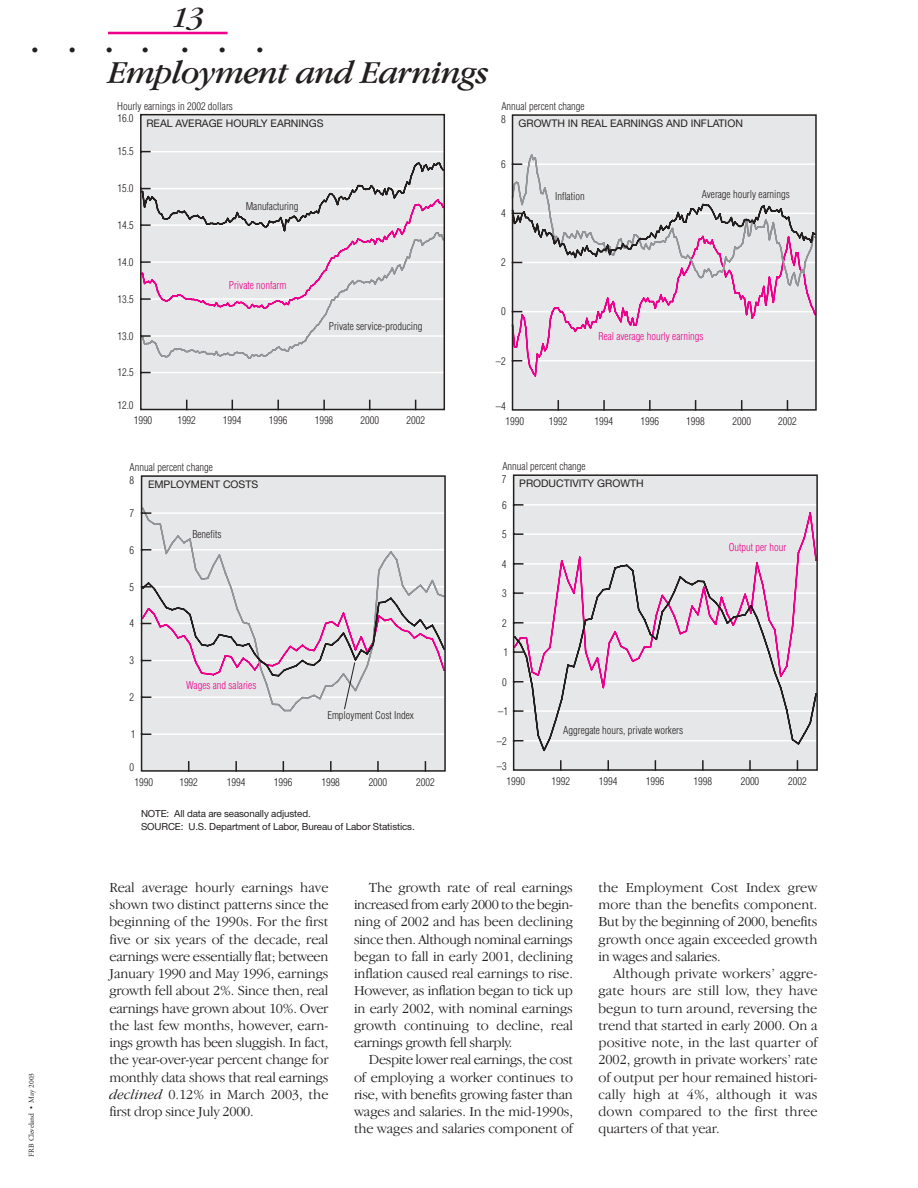
<style>
.page{position:relative;width:918px;height:1188px;background:#fff}
.page>*{position:absolute;margin:0;border:0;box-sizing:border-box;transform-origin:0 0}
.t1{font:italic 33px "Garamond IT Cby BT";letter-spacing:-.02em;color:#231f1f}
.t2{font:italic 30px "Garamond IT Cby BT";color:#231f1f}
.t3{font:18px "Adobe Garamond";color:#231f1f}
.t4{font:300 14.25px/17.2px "Garamond IT Cby BT";letter-spacing:-.01em;color:#231f1f;text-align:justify}
.t5{font:300 condensed 10.5px "Helvetica";color:#231f1f}
.t6{font:10.5px "Helvetica Neue";color:#231f1f}
.t7{font:300 condensed 10.5px "Helvetica";color:#ed008b}
.t8{font:9.75px/12.8px "Helvetica Neue";letter-spacing:-.01em;color:#231f1f}
.t9{font:7.5px "Adobe Garamond";letter-spacing:-.005em;color:#231f1f}
.s1{font-style:italic}
</style>
<div class="page">
<hr style="left:108px;top:32px;width:120px;height:2px;background:#ed008b">
<svg style="left:511px;top:114px;width:306px;height:297px;background:#dedade"></svg>
<svg style="left:140px;top:475px;width:306px;height:297px;background:#e1e2e3"></svg>
<svg style="left:140px;top:581px;width:306px;height:129px;background:#dfdade"></svg>
<svg style="left:512px;top:474px;width:306px;height:297px;background:#e0dadf"></svg>
<svg style="left:140px;top:113px;width:305px;height:298px;background:#dfdddf"></svg>
<h2 class="t2" style="left:172px;top:6px;width:34px">13</h2>
<p class="t3" style="left:32px;top:43px;width:46px">• •</p>
<p class="t3" style="left:106px;top:43px;width:44px">• •</p>
<p class="t3" style="left:181px;top:43px;width:46px">• •</p>
<p class="t3" style="left:256px;top:43px;width:8px">•</p>
<h1 class="t1" style="left:109px;top:60px;width:382px">Employment and Earnings</h1>
<p class="t5" style="left:117px;top:102px;width:117px">Hourly earnings in 2002 dollars</p>
<p class="t5" style="left:117px;top:115px;width:18px">16.0</p>
<p class="t5" style="left:117px;top:148px;width:18px">15.5</p>
<p class="t5" style="left:117px;top:185px;width:18px">15.0</p>
<p class="t5" style="left:117px;top:221px;width:18px">14.5</p>
<p class="t5" style="left:117px;top:258px;width:18px">14.0</p>
<p class="t5" style="left:117px;top:295px;width:18px">13.5</p>
<p class="t5" style="left:117px;top:332px;width:18px">13.0</p>
<p class="t6" style="left:146px;top:119px;width:179px">REAL AVERAGE HOURLY EARNINGS</p>
<p class="t5" style="left:246px;top:202px;width:54px">Manufacturing</p>
<p class="t7" style="left:229px;top:281px;width:59px">Private nonfarm</p>
<p class="t5" style="left:329px;top:322px;width:95px">Private service-producing</p>
<p class="t5" style="left:501px;top:102px;width:85px">Annual percent change</p>
<p class="t6" style="left:519px;top:120px;width:226px">GROWTH IN REAL EARNINGS AND INFLATION</p>
<p class="t5" style="left:501px;top:115px;width:6px">8</p>
<p class="t5" style="left:501px;top:160px;width:6px">6</p>
<p class="t5" style="left:501px;top:209px;width:6px">4</p>
<p class="t5" style="left:501px;top:259px;width:6px">2</p>
<p class="t5" style="left:501px;top:308px;width:6px">0</p>
<p class="t5" style="left:555px;top:192px;width:31px">Inflation</p>
<p class="t5" style="left:702px;top:190px;width:90px">Average hourly earnings</p>
<p class="t7" style="left:598px;top:332px;width:107px">Real average hourly earnings</p>
<p class="t9" style="left:28px;top:1156px;width:85px;rotate:-90deg">FRB Cleveland • May 2003</p>
<p class="t5" style="left:117px;top:369px;width:18px">12.5</p>
<p class="t5" style="left:117px;top:401px;width:18px">12.0</p>
<p class="t5" style="left:134px;top:417px;width:20px">1990</p>
<p class="t5" style="left:177px;top:417px;width:20px">1992</p>
<p class="t5" style="left:223px;top:417px;width:20px">1994</p>
<p class="t5" style="left:269px;top:417px;width:20px">1996</p>
<p class="t5" style="left:315px;top:417px;width:20px">1998</p>
<p class="t5" style="left:360px;top:417px;width:20px">2000</p>
<p class="t5" style="left:406px;top:417px;width:20px">2002</p>
<p class="t5" style="left:130px;top:463px;width:85px">Annual percent change</p>
<p class="t5" style="left:129px;top:476px;width:6px">8</p>
<p class="t5" style="left:129px;top:509px;width:6px">7</p>
<p class="t5" style="left:129px;top:546px;width:6px">6</p>
<p class="t5" style="left:129px;top:583px;width:6px">5</p>
<p class="t5" style="left:129px;top:620px;width:6px">4</p>
<p class="t5" style="left:129px;top:656px;width:6px">3</p>
<p class="t5" style="left:130px;top:693px;width:6px">2</p>
<p class="t5" style="left:131px;top:730px;width:6px">1</p>
<p class="t5" style="left:129px;top:763px;width:6px">0</p>
<p class="t6" style="left:148px;top:481px;width:112px">EMPLOYMENT COSTS</p>
<p class="t5" style="left:192px;top:530px;width:31px">Benefits</p>
<p class="t7" style="left:186px;top:681px;width:72px">Wages and salaries</p>
<p class="t5" style="left:327px;top:711px;width:88px">Employment Cost Index</p>
<p class="t5" style="left:134px;top:778px;width:20px">1990</p>
<p class="t5" style="left:179px;top:778px;width:20px">1992</p>
<p class="t5" style="left:227px;top:778px;width:20px">1994</p>
<p class="t5" style="left:274px;top:778px;width:20px">1996</p>
<p class="t5" style="left:321px;top:778px;width:20px">1998</p>
<p class="t5" style="left:369px;top:778px;width:20px">2000</p>
<p class="t5" style="left:416px;top:778px;width:20px">2002</p>
<p class="t8" style="left:141px;top:808px;width:275px">NOTE: All data are seasonally adjusted.<br>SOURCE: U.S. Department of Labor, Bureau of Labor Statistics.</p>
<p class="t5" style="left:496px;top:357px;width:11px">–2</p>
<p class="t5" style="left:496px;top:402px;width:11px">–4</p>
<p class="t5" style="left:505px;top:417px;width:20px">1990</p>
<p class="t5" style="left:549px;top:417px;width:20px">1992</p>
<p class="t5" style="left:595px;top:417px;width:20px">1994</p>
<p class="t5" style="left:640px;top:417px;width:20px">1996</p>
<p class="t5" style="left:686px;top:417px;width:20px">1998</p>
<p class="t5" style="left:732px;top:417px;width:20px">2000</p>
<p class="t5" style="left:778px;top:417px;width:20px">2002</p>
<p class="t5" style="left:502px;top:462px;width:85px">Annual percent change</p>
<p class="t6" style="left:519px;top:480px;width:126px">PRODUCTIVITY GROWTH</p>
<p class="t5" style="left:502px;top:475px;width:6px">7</p>
<p class="t5" style="left:502px;top:501px;width:6px">6</p>
<p class="t5" style="left:502px;top:530px;width:6px">5</p>
<p class="t5" style="left:502px;top:560px;width:6px">4</p>
<p class="t5" style="left:502px;top:589px;width:6px">3</p>
<p class="t5" style="left:502px;top:619px;width:6px">2</p>
<p class="t5" style="left:503px;top:648px;width:6px">1</p>
<p class="t5" style="left:502px;top:678px;width:6px">0</p>
<p class="t5" style="left:498px;top:707px;width:11px">–1</p>
<p class="t5" style="left:497px;top:737px;width:11px">–2</p>
<p class="t5" style="left:497px;top:762px;width:11px">–3</p>
<p class="t7" style="left:729px;top:543px;width:59px">Output per hour</p>
<p class="t5" style="left:563px;top:726px;width:121px">Aggregate hours, private workers</p>
<p class="t5" style="left:507px;top:777px;width:20px">1990</p>
<p class="t5" style="left:551px;top:777px;width:20px">1992</p>
<p class="t5" style="left:599px;top:777px;width:20px">1994</p>
<p class="t5" style="left:646px;top:777px;width:20px">1996</p>
<p class="t5" style="left:693px;top:777px;width:20px">1998</p>
<p class="t5" style="left:741px;top:777px;width:20px">2000</p>
<p class="t5" style="left:788px;top:777px;width:20px">2002</p>
<p class="t4" style="left:110px;top:880px;width:221px">Real average hourly earnings have shown two distinct patterns since the beginning of the 1990s. For the first five or six years of the decade, real earnings were essentially flat; between January 1990 and May 1996, earnings growth fell about 2%. Since then, real earnings have grown about 10%. Over the last few months, however, earn&shy;ings growth has been sluggish. In fact, the year-over-year percent change for monthly data shows that real earnings <span class="s1">declined</span> 0.12% in March 2003, the first drop since July 2000.</p>
<p class="t4" style="left:354px;top:880px;width:221px;text-indent:15px">The growth rate of real earnings increased from early 2000 to the begin&shy;ning of 2002 and has been declining since then. Although nominal earnings began to fall in early 2001, declining inflation caused real earnings to rise.<br>However, as inflation began to tick up in early 2002, with nominal earnings growth continuing to decline, real earnings growth fell sharply.</p>
<p class="t4" style="left:354px;top:1052px;width:221px;text-indent:15px">Despite lower real earnings, the cost of employing a worker continues to rise, with benefits growing faster than wages and salaries. In the mid-1990s, the wages and salaries component of</p>
<p class="t4" style="left:599px;top:880px;width:221px">the Employment Cost Index grew more than the benefits component.<br>But by the beginning of 2000, benefits growth once again exceeded growth in wages and salaries.</p>
<p class="t4" style="left:599px;top:966px;width:221px;text-indent:15px">Although private workers’ aggre&shy;gate hours are still low, they have begun to turn around, reversing the trend that started in early 2000. On a positive note, in the last quarter of 2002, growth in private workers’ rate of output per hour remained histori&shy;cally high at 4%, although it was down compared to the first three quarters of that year.</p>
</div>
